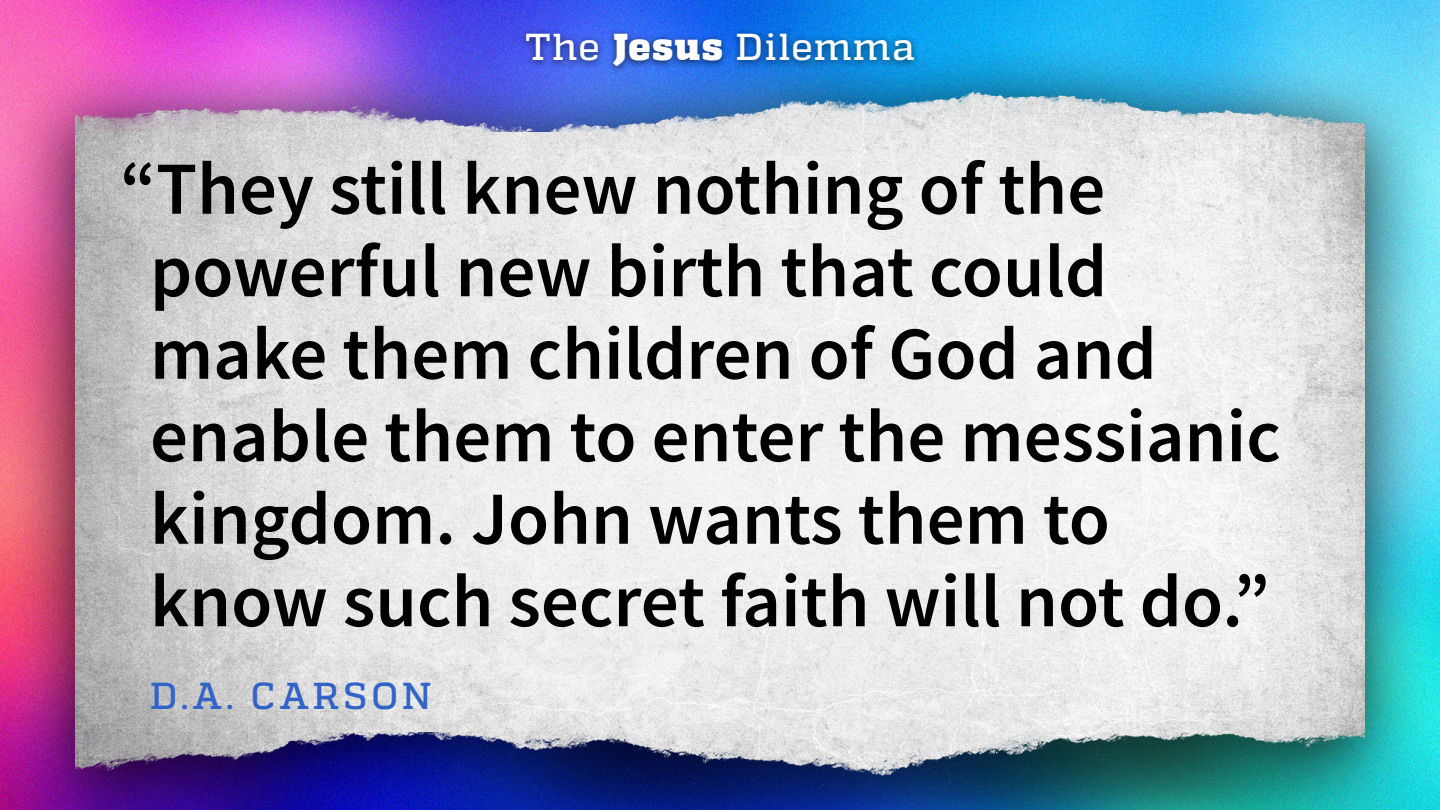
<style>
.page{position:relative;width:1440px;height:810px;background:#fff}
.page>*{position:absolute;margin:0;border:0;box-sizing:border-box;transform-origin:0 0}
.t1{font:600 75px/82.5px "Source Sans Pro";color:#000}
.t2{font:500 37.5px "Quadon";letter-spacing:.035em;color:#fff}
.t3{font:500 37.5px "Quadon";letter-spacing:.11em;color:#3264c8}
.s1{font-weight:900}
</style>
<div class="page">
<img style="left:0;top:0;width:1440px;height:810px">
<div style="left:519px;top:28px;width:403px;height:47px;background:#000;opacity:.65"></div>
<p class="t2" style="left:525px;top:25px;width:391px">The <span class="s1">Jesus</span> Dilemma</p>
<p class="t1" style="left:150px;top:147px;width:1132px;text-indent:-30px">“They still knew nothing of the powerful new birth that could make them children of God and enable them to enter the messianic kingdom. John wants them to know such secret faith will not do.”</p>
<p class="t3" style="left:150px;top:674px;width:283px">D.A. CARSON</p>
</div>
